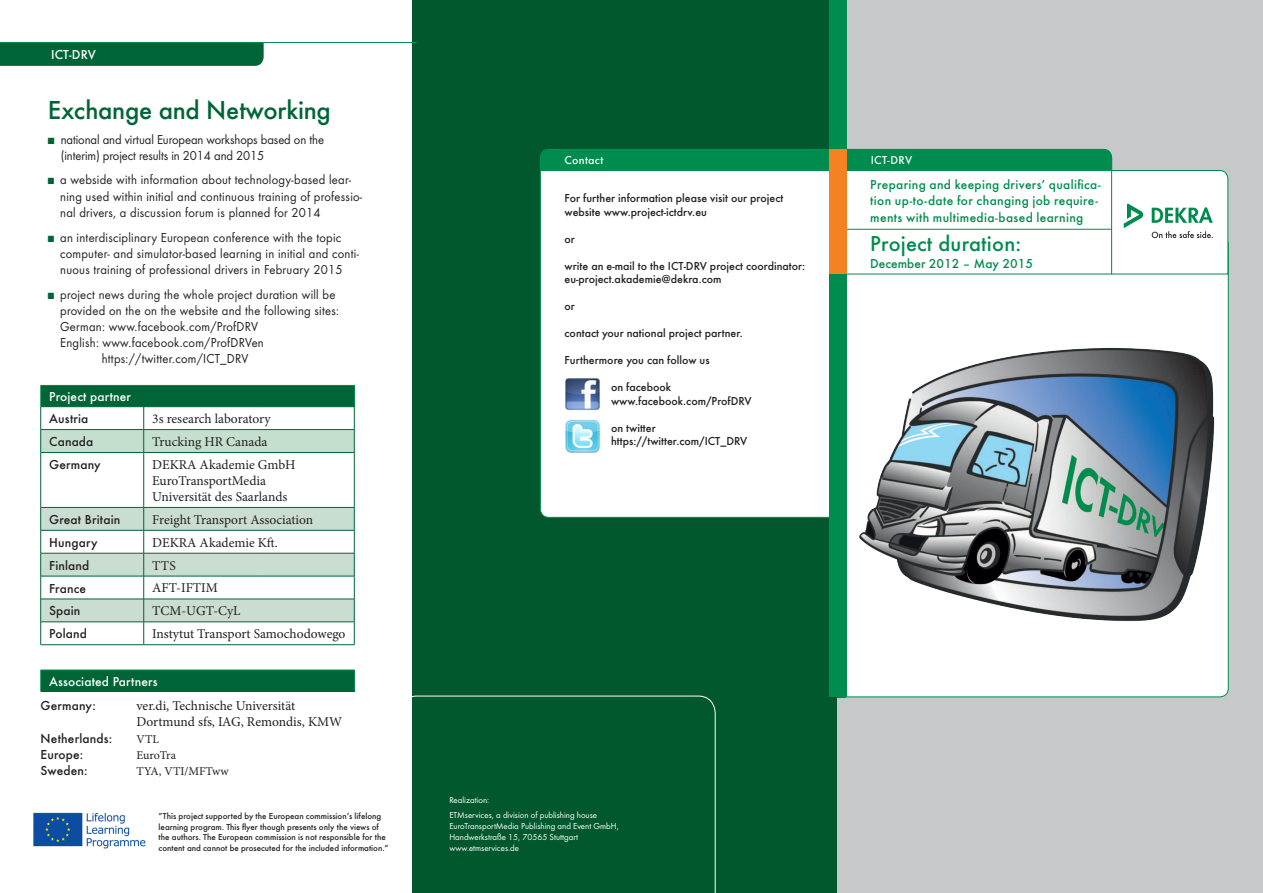
<style>
.page{position:relative;width:1263px;height:893px;background:#fff}
.page>*{position:absolute;margin:0;border:0;box-sizing:border-box;transform-origin:0 0}
._01_HEADLINE{font:500 27px "Futura T";letter-spacing:-.01em;color:#006536}
._02_INTRO{font:500 22.5px "Futura T";letter-spacing:.01em;color:#008c4e}
.Intro_book{font:13.5px/16.2px "Futura T Boo";letter-spacing:.02em;color:#231f20;scale:.95 1}
._02_INTRO-2{font:13.5px "Minion Pro";color:#231f20}
._01_HEADLINE-2{font:500 13.5px/16.5px "Futura T";letter-spacing:.025em;color:#008c4e}
._02_INTRO-3{font:500 13.5px "Futura T";letter-spacing:.01em;color:#231f20}
.Intro_book-2{font:13.5px/16.2px "Futura T Boo";letter-spacing:-.005em;color:#231f20;scale:.95 1}
._02_INTRO-4{font:500 13.5px "Futura T";letter-spacing:.01em;color:#fff}
._02_INTRO-5{font:500 13.5px "Futura T";color:#008c4e}
._02_INTRO-6{font:500 12px/13.5px "Futura T";color:#231f20}
._02_INTRO-7{font:12px "Minion Pro";color:#231f20}
.t1{font:500 12px "Futura T";letter-spacing:.025em;color:#fff}
._06_ADRESSE{font:500 9px/10.5px "Futura T";color:#231f20}
._06_ADRESSE-2{font:9px/10.8px "Futura T Boo";color:#fff}
.s1{color:#006536}
</style>
<div class="page">
<img style="left:33px;top:812px;width:113px;height:37px">
<div style="left:412px;top:0;width:425px;height:893px;background:#00582c"></div>
<div style="left:838px;top:0;width:425px;height:893px;background:#c7c8ca"></div>
<div style="left:838px;top:236px;width:390px;height:461px;background:#fff;border-radius:9px"></div>
<img style="left:859px;top:348px;width:356px;height:273px">
<div style="left:540px;top:149px;width:302px;height:368px;background:#fff;border-radius:9px"></div>
<div style="left:540px;top:149px;width:302px;height:22px;background:#008c4e"></div>
<div style="left:829px;top:0;width:17px;height:697px;background:#008c4e"></div>
<div style="left:829px;top:149px;width:17px;height:125px;background:#f58220"></div>
<div style="left:0;top:43px;width:264px;height:23px;background:#006536"></div>
<svg style="left:412px;top:696px;width:304px;height:197px"></svg>
<hr style="left:0;top:42px;width:417px;height:1px;background:#008c4e">
<svg style="left:41px;top:453px;width:313px;height:54px"></svg>
<hr style="left:40px;top:385px;width:104px;height:1px;background:#008c4e">
<hr style="left:144px;top:385px;width:113px;height:1px;background:#008c4e">
<hr style="left:257px;top:385px;width:97px;height:1px;background:#008c4e">
<hr style="left:41px;top:452px;width:103px;height:1px;background:#006536">
<hr style="left:144px;top:452px;width:113px;height:1px;background:#006536">
<hr style="left:257px;top:452px;width:97px;height:1px;background:#006536">
<hr style="left:354px;top:453px;width:1px;height:54px;background:#006536">
<hr style="left:40px;top:452px;width:1px;height:55px;background:#006536">
<svg style="left:40px;top:386px;width:315px;height:66px"></svg>
<hr style="left:143px;top:453px;width:1px;height:54px;background:#006536">
<svg style="left:40px;top:507px;width:315px;height:138px"></svg>
<div style="left:41px;top:670px;width:313px;height:21px;background:#006536"></div>
<hr style="left:40px;top:670px;width:314px;height:1px;background:#008c4e">
<svg style="left:40px;top:670px;width:1px;height:21px"></svg>
<svg style="left:354px;top:670px;width:1px;height:21px"></svg>
<hr style="left:40px;top:691px;width:314px;height:1px;background:#006536">
<img style="left:564px;top:378px;width:36px;height:33px">
<img style="left:565px;top:420px;width:35px;height:32px">
<svg style="left:846px;top:149px;width:382px;height:126px"></svg>
<p class="_02_INTRO-4" style="left:51px;top:47px;width:46px">ICT-DRV</p>
<p class="_01_HEADLINE" style="left:48px;top:94px;width:285px">Exchange and Networking</p>
<p class="Intro_book-2" style="left:61px;top:131px;width:279px;text-indent:-13px"><span class="s1">■</span> national and virtual European workshops based on the (interim) project results in 2014 and 2015</p>
<p class="Intro_book" style="left:60px;top:172px;width:319px;text-indent:-12px"><span class="s1">■</span> a webside with information about technology-based lear&shy;ning used within initial and continuous training of professio&shy;nal drivers, a discussion forum is planned for 2014</p>
<p class="Intro_book" style="left:60px;top:229px;width:316px;text-indent:-12px"><span class="s1">■</span> an interdisciplinary European conference with the topic computer- and simulator-based learning in initial and conti&shy;nuous training of professional drivers in February 2015</p>
<p class="Intro_book" style="left:48px;top:286px;width:304px"><span class="s1">■</span> project news during the whole project duration will be</p>
<p class="Intro_book" style="left:60px;top:302px;width:295px">provided on the on the website and the following sites:</p>
<p class="Intro_book" style="left:60px;top:319px;width:210px">German: www.facebook.com/ProfDRV</p>
<p class="Intro_book" style="left:60px;top:335px;width:216px">English: www.facebook.com/ProfDRVen</p>
<p class="Intro_book" style="left:102px;top:351px;width:156px">https://twitter.com/ICT_DRV</p>
<p class="_02_INTRO-4" style="left:49px;top:389px;width:83px">Project partner</p>
<p class="_02_INTRO-3" style="left:49px;top:411px;width:41px">Austria</p>
<p class="_02_INTRO-2" style="left:152px;top:410px;width:120px">3s research laboratory</p>
<p class="_02_INTRO-3" style="left:49px;top:434px;width:46px">Canada</p>
<p class="_02_INTRO-2" style="left:152px;top:432px;width:117px">Trucking HR Canada</p>
<p class="_02_INTRO-3" style="left:49px;top:457px;width:53px">Germany</p>
<p class="_02_INTRO-2" style="left:152px;top:455px;width:145px">DEKRA Akademie GmbH</p>
<p class="_02_INTRO-2" style="left:152px;top:471px;width:115px">EuroTransportMedia</p>
<p class="_02_INTRO-2" style="left:152px;top:488px;width:137px">Universität des Saarlands</p>
<p class="_02_INTRO-3" style="left:49px;top:512px;width:73px">Great Britain</p>
<p class="_02_INTRO-2" style="left:152px;top:510px;width:163px">Freight Transport Association</p>
<p class="_02_INTRO-3" style="left:49px;top:534px;width:50px">Hungary</p>
<p class="_02_INTRO-2" style="left:152px;top:533px;width:127px">DEKRA Akademie Kft.</p>
<p class="_02_INTRO-3" style="left:49px;top:557px;width:42px">Finland</p>
<p class="_02_INTRO-2" style="left:152px;top:556px;width:25px">TTS</p>
<p class="_02_INTRO-3" style="left:49px;top:580px;width:38px">France</p>
<p class="_02_INTRO-2" style="left:152px;top:579px;width:67px">AFT-IFTIM</p>
<p class="_02_INTRO-3" style="left:49px;top:603px;width:33px">Spain</p>
<p class="_02_INTRO-2" style="left:152px;top:602px;width:90px">TCM-UGT-CyL</p>
<p class="_02_INTRO-3" style="left:49px;top:626px;width:39px">Poland</p>
<p class="_02_INTRO-2" style="left:152px;top:625px;width:195px">Instytut Transport Samochodowego</p>
<p class="_02_INTRO-4" style="left:49px;top:673px;width:110px">Associated Partners</p>
<p class="_02_INTRO-3" style="left:40px;top:698px;width:57px">Germany:</p>
<p class="_02_INTRO-2" style="left:136px;top:697px;width:160px">ver.di, Technische Universität</p>
<p class="_02_INTRO-2" style="left:136px;top:713px;width:207px">Dortmund sfs, IAG, Remondis, KMW</p>
<p class="_02_INTRO-3" style="left:40px;top:730px;width:73px">Netherlands:</p>
<p class="_02_INTRO-7" style="left:136px;top:731px;width:24px">VTL</p>
<p class="_02_INTRO-3" style="left:40px;top:746px;width:44px">Europe:</p>
<p class="_02_INTRO-7" style="left:136px;top:747px;width:41px">EuroTra</p>
<p class="_02_INTRO-3" style="left:40px;top:763px;width:49px">Sweden:</p>
<p class="_02_INTRO-7" style="left:136px;top:763px;width:94px">TYA, VTI/MFTww</p>
<p class="_06_ADRESSE" style="left:159px;top:811px;width:231px">”This project supported by the European commission’s lifelong learning program. This flyer though presents only the views of the authors. The European commission is not responsible for the content and cannot be prosecuted for the included information.”</p>
<p class="t1" style="left:565px;top:153px;width:40px">Contact</p>
<p class="_02_INTRO-6" style="left:565px;top:192px;width:220px">For further information please visit our project website www.project-ictdrv.eu</p>
<p class="_02_INTRO-6" style="left:565px;top:232px;width:12px">or</p>
<p class="_02_INTRO-6" style="left:565px;top:259px;width:242px">write an e-mail to the ICT-DRV project coordinator: eu-project.akademie@dekra.com</p>
<p class="_02_INTRO-6" style="left:565px;top:300px;width:12px">or</p>
<p class="_02_INTRO-6" style="left:565px;top:327px;width:180px">contact your national project partner.</p>
<p class="_02_INTRO-6" style="left:565px;top:354px;width:147px">Furthermore you can follow us</p>
<p class="_02_INTRO-6" style="left:611px;top:381px;width:62px">on facebook</p>
<p class="_02_INTRO-6" style="left:611px;top:394px;width:142px">www.facebook.com/ProfDRV</p>
<p class="_02_INTRO-6" style="left:611px;top:421px;width:46px">on twitter</p>
<p class="_02_INTRO-6" style="left:611px;top:435px;width:138px">https://twitter.com/ICT_DRV</p>
<p class="_06_ADRESSE-2" style="left:449px;top:795px;width:41px">Realization:</p>
<p class="_06_ADRESSE-2" style="left:449px;top:810px;width:171px">ETMservices, a division of publishing house EuroTransportMedia Publishing and Event GmbH, Handwerkstraße 15, 70565 Stuttgart www.etmservices.de</p>
<p class="t1" style="left:871px;top:153px;width:43px">ICT-DRV</p>
<p class="_01_HEADLINE-2" style="left:870px;top:176px;width:232px">Preparing and keeping drivers’ qualifica&shy;tion up-to-date for changing job require&shy;ments with multimedia-based learning</p>
<p class="_02_INTRO" style="left:870px;top:230px;width:152px">Project duration:</p>
<p class="_02_INTRO-5" style="left:870px;top:255px;width:164px">December 2012 – May 2015</p>
</div>
